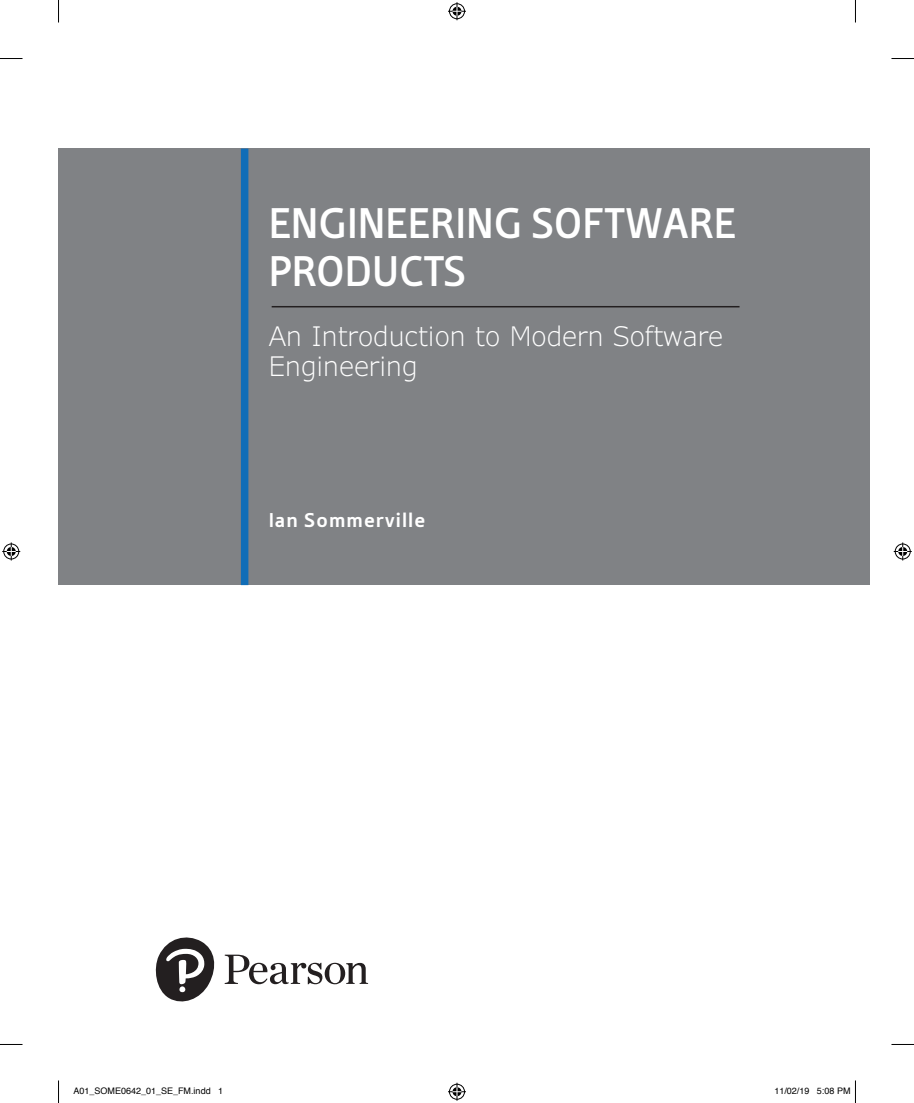
<style>
.page{position:relative;width:914px;height:1103px;background:#fff}
.page>*{position:absolute;margin:0;border:0;box-sizing:border-box;transform-origin:0 0}
.t1{font:500 45px/48px "Tabula ITC Pro";color:#fff}
.t2{font:300 27px/30px "Verdana Pro";color:#fff}
.t3{font:700 21px "Tabula ITC Pro";letter-spacing:.05em;color:#fff}
.t4{font:9px "Helvetica";color:#000}
</style>
<div class="page">
<div style="left:58px;top:148px;width:209px;height:437px;background:#808285"></div>
<div style="left:257px;top:148px;width:612px;height:437px;background:#808285"></div>
<div style="left:241px;top:148px;width:7px;height:437px;background:#106db7"></div>
<svg style="left:225px;top:954px;width:143px;height:30px"></svg>
<svg style="left:155px;top:937px;width:60px;height:65px"></svg>
<hr style="left:272px;top:306px;width:467px;height:1px;background:#231f20">
<svg style="left:0;top:58px;width:22px;height:1px"></svg>
<svg style="left:891px;top:58px;width:23px;height:1px"></svg>
<svg style="left:0;top:1044px;width:22px;height:1px"></svg>
<svg style="left:891px;top:1044px;width:23px;height:1px"></svg>
<svg style="left:58px;top:0;width:1px;height:22px"></svg>
<svg style="left:58px;top:1080px;width:1px;height:22px"></svg>
<svg style="left:855px;top:0;width:1px;height:22px"></svg>
<svg style="left:448px;top:2px;width:18px;height:18px"></svg>
<svg style="left:448px;top:1082px;width:18px;height:18px"></svg>
<svg style="left:2px;top:542px;width:18px;height:18px"></svg>
<svg style="left:893px;top:542px;width:18px;height:18px"></svg>
<svg style="left:855px;top:1080px;width:1px;height:22px"></svg>
<h1 class="t1" style="left:269px;top:199px;width:469px">ENGINEERING SOFTWARE<br>PRODUCTS</h1>
<p class="t2" style="left:269px;top:322px;width:456px">An Introduction to Modern Software<br>Engineering</p>
<p class="t3" style="left:269px;top:507px;width:158px">Ian Sommerville</p>
<p class="t4" style="left:74px;top:1083px;width:151px">A01_SOME0642_01_SE_FM.indd 1</p>
<p class="t4" style="left:774px;top:1083px;width:78px">11/02/19 5:08 PM</p>
</div>
